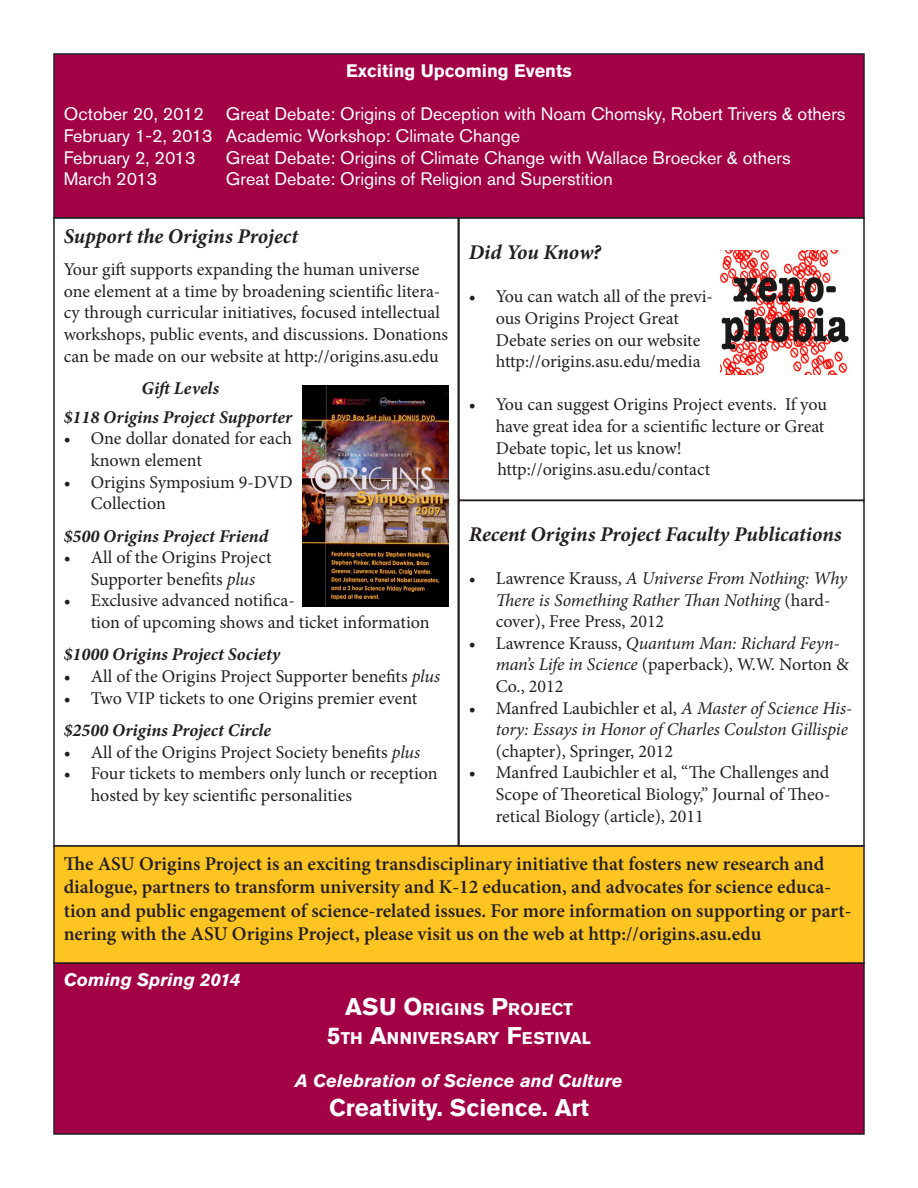
<style>
.page{position:relative;width:918px;height:1188px;background:#fff}
.page>*{position:absolute;margin:0;border:0;box-sizing:border-box;transform-origin:0 0}
.t1{font:700 24px "Akzidenz Grotesk Pro";color:#fff}
.t2{font:italic 700 21px "Minion Pro";letter-spacing:-.005em;color:#231f20}
.t3{font:600 19.5px/23.4px "Minion Pro";color:#231f20}
.t4{font:18px/21.6px "Minion Pro";color:#231f20}
.t5{font:18px "Akzidenz Grotesk Pro";color:#fff}
.t6{font:italic 18px/21.6px "Minion Pro";letter-spacing:-.01em;color:#231f20}
.t7{font:italic 700 18px "Minion Pro";color:#231f20}
.t8{font:italic 700 18px "Akzidenz Grotesk Pro";color:#fff}
.t9{font:700 18px "Akzidenz Grotesk Pro";color:#fff}
.t10{font:700 16.8px "Akzidenz Grotesk Pro";color:#fff}
.t11{font:700 16.8px "Akzidenz Grotesk Pro";letter-spacing:.04em;color:#fff}
.s1{font-style:italic}
.s2{font-style:normal}
.s3{font-size:24px}
</style>
<div class="page">
<div style="left:458px;top:217px;width:407px;height:284px;border:2px solid #231f20"></div>
<div style="left:54px;top:963px;width:810px;height:171px;background:#a30146"></div>
<div style="left:53px;top:962px;width:812px;height:173px;border:2px solid #231f20"></div>
<div style="left:54px;top:54px;width:810px;height:164px;background:#a30146"></div>
<div style="left:53px;top:53px;width:812px;height:166px;border:2px solid #231f20"></div>
<div style="left:54px;top:846px;width:810px;height:117px;background:#fec422"></div>
<div style="left:53px;top:845px;width:812px;height:119px;border:2px solid #231f20"></div>
<img style="left:721px;top:251px;width:128px;height:124px">
<div style="left:458px;top:500px;width:407px;height:347px;border:2px solid #231f20"></div>
<img style="left:302px;top:386px;width:146px;height:220px">
<p class="t9" style="left:346px;top:59px;width:227px">Exciting Upcoming Events</p>
<p class="t5" style="left:64px;top:102px;width:783px">October 20, 2012 Great Debate: Origins of Deception with Noam Chomsky, Robert Trivers &amp; others</p>
<p class="t5" style="left:64px;top:124px;width:458px">February 1-2, 2013 Academic Workshop: Climate Change</p>
<p class="t5" style="left:64px;top:146px;width:133px">February 2, 2013</p>
<p class="t5" style="left:226px;top:146px;width:566px">Great Debate: Origins of Climate Change with Wallace Broecker &amp; others</p>
<p class="t5" style="left:64px;top:167px;width:95px">March 2013</p>
<p class="t5" style="left:226px;top:167px;width:389px">Great Debate: Origins of Religion and Superstition</p>
<p class="t2" style="left:64px;top:221px;width:236px">Support the Origins Project</p>
<p class="t4" style="left:64px;top:259px;width:386px">Your gift supports expanding the human universe one element at a time by broadening scientific litera&shy;cy through curricular initiatives, focused intellectual workshops, public events, and discussions. Donations can be made on our website at http://origins.asu.edu</p>
<p class="t7" style="left:142px;top:375px;width:79px">Gift Levels</p>
<p class="t7" style="left:64px;top:404px;width:230px">$118 Origins Project Supporter</p>
<p class="t4" style="left:91px;top:428px;width:203px;text-indent:-27px">• One dollar donated for each known element</p>
<p class="t4" style="left:91px;top:471px;width:203px;text-indent:-27px">• Origins Symposium 9-DVD<br>Collection</p>
<p class="t7" style="left:64px;top:523px;width:206px">$500 Origins Project Friend</p>
<p class="t4" style="left:64px;top:547px;width:209px;text-align:center">• All of the Origins Project<br>Supporter benefits <span class="s1">plus</span></p>
<p class="t4" style="left:91px;top:590px;width:341px;text-indent:-27px">• Exclusive advanced notifica-<br>tion of upcoming shows and ticket information</p>
<p class="t7" style="left:64px;top:642px;width:218px">$1000 Origins Project Society</p>
<p class="t4" style="left:64px;top:666px;width:378px">• All of the Origins Project Supporter benefits <span class="s1">plus</span></p>
<p class="t4" style="left:64px;top:687px;width:355px">• Two VIP tickets to one Origins premier event</p>
<p class="t7" style="left:64px;top:717px;width:209px">$2500 Origins Project Circle</p>
<p class="t4" style="left:64px;top:741px;width:358px">• All of the Origins Project Society benefits <span class="s1">plus</span></p>
<p class="t4" style="left:91px;top:763px;width:348px;text-indent:-27px">• Four tickets to members only lunch or reception hosted by key scientific personalities</p>
<p class="t2" style="left:469px;top:238px;width:134px">Did You Know?</p>
<p class="t4" style="left:496px;top:286px;width:219px;text-indent:-27px">• You can watch all of the previ&shy;ous Origins Project Great<br>Debate series on our website http://origins.asu.edu/media</p>
<p class="t4" style="left:496px;top:394px;width:333px;text-indent:-27px">• You can suggest Origins Project events. If you have great idea for a scientific lecture or Great<br>Debate topic, let us know!</p>
<p class="t4" style="left:497px;top:459px;width:214px">http://origins.asu.edu/contact</p>
<p class="t2" style="left:469px;top:519px;width:374px">Recent Origins Project Faculty Publications</p>
<p class="t6" style="left:496px;top:567px;width:353px;text-indent:-27px"><span class="s2">• Lawrence Krauss,</span> A Universe From Nothing: Why<br>There is Something Rather Than Nothing <span class="s2">(hard&shy;cover), Free Press, 2012</span></p>
<p class="t4" style="left:496px;top:632px;width:355px;text-indent:-27px">• Lawrence Krauss, <span class="s1">Quantum Man: Richard Feyn&shy;man’s Life in Science</span> (paperback), W.W. Norton &amp;<br>Co., 2012</p>
<p class="t6" style="left:496px;top:697px;width:358px;text-indent:-27px"><span class="s2">• Manfred Laubichler et al,</span> A Master of Science His&shy;tory: Essays in Honor of Charles Coulston Gillispie <span class="s2">(chapter), Springer, 2012</span></p>
<p class="t4" style="left:496px;top:762px;width:336px;text-align:justify;text-indent:-27px">• Manfred Laubichler et al, “The Challenges and Scope of Theoretical Biology,” Journal of Theo&shy;retical Biology (article), 2011</p>
<p class="t3" style="left:64px;top:852px;width:789px">The ASU Origins Project is an exciting transdisciplinary initiative that fosters new research and dialogue, partners to transform university and K-12 education, and advocates for science educa&shy;tion and public engagement of science-related issues. For more information on supporting or part&shy;nering with the ASU Origins Project, please visit us on the web at http://origins.asu.edu</p>
<p class="t8" style="left:64px;top:968px;width:178px">Coming Spring 2014</p>
<p class="t11" style="left:345px;top:998px;width:229px"><span class="s3">ASU O</span>RIGINS <span class="s3">P</span>ROJECT</p>
<p class="t10" style="left:327px;top:1027px;width:265px"><span class="s3">5</span>TH <span class="s3">A</span>NNIVERSARY <span class="s3">F</span>ESTIVAL</p>
<p class="t8" style="left:295px;top:1069px;width:329px">A Celebration of Science and Culture</p>
<p class="t1" style="left:329px;top:1092px;width:261px">Creativity. Science. Art</p>
</div>
